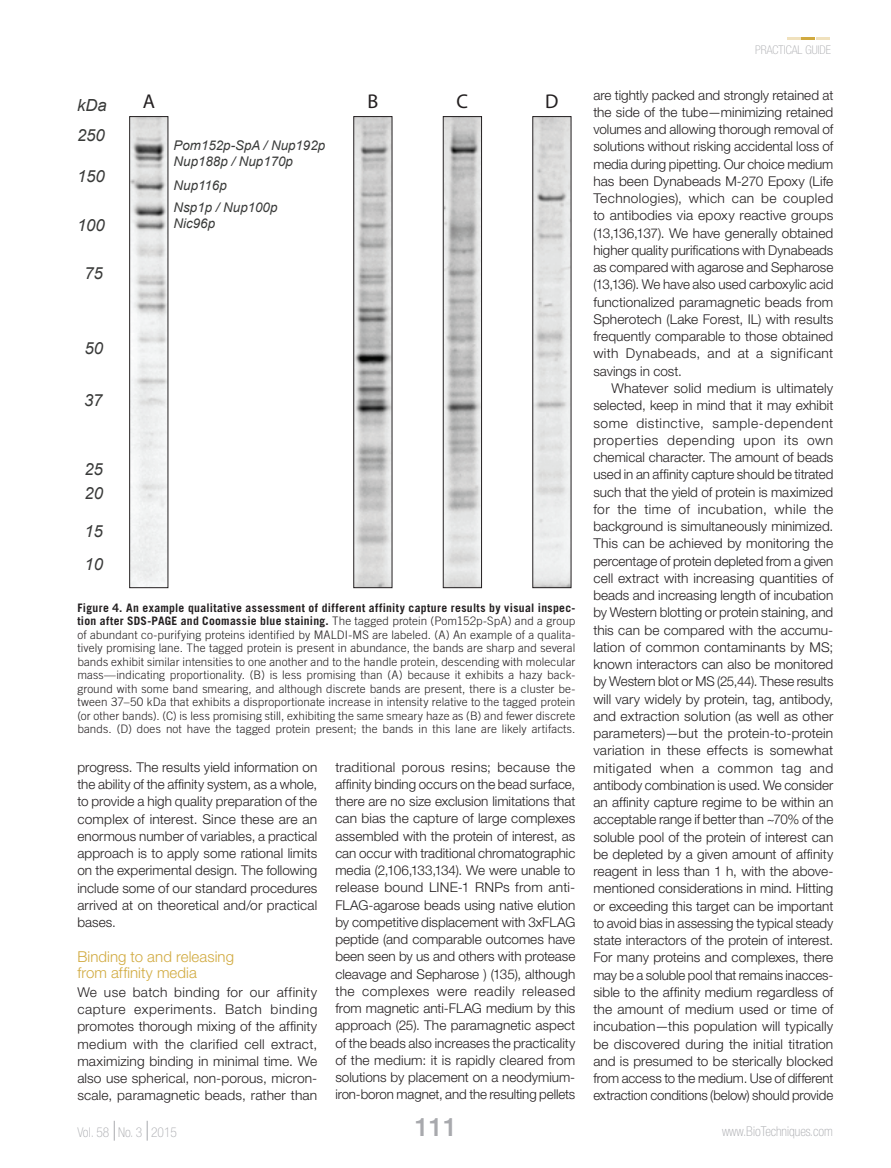
<style>
.page{position:relative;width:891px;height:1168px;background:#fff}
.page>*{position:absolute;margin:0;border:0;box-sizing:border-box;transform-origin:0 0}
.t1{font:500 25.5px "Helvetica Neue LT Std";color:#a8a9ad}
.t2{font:19.95px "Myriad Pro";color:#231f20}
.t3{font:italic 16.65px/23.9px "Arial";color:#393a39}
.Redesign__sub_headi{font:300 15px/15.8px "Helvetica Neue LT Std";letter-spacing:.005em;color:#d1aa40}
.Redesign__body_text{font:300 13.5px/17.2px "Helvetica Neue LT Std";letter-spacing:.005em;color:#231f20;text-align:justify}
.t4{font:100 condensed 13.5px "Helvetica Neue LT Std";color:#a8a9ad}
.t5{font:italic 13.35px/16px "Arial";color:#393a39}
.t6{font:100 condensed 12px "Helvetica Neue LT Std";color:#a8a9ad}
.Redesign__caption{font:300 11.7px/13.5px "Trade Gothic LT Std";letter-spacing:.005em;color:#231f20;text-align:justify}
.s1{font-weight:700}
.s2{color:#fff}
</style>
<div class="page">
<svg style="left:787px;top:38px;width:43px;height:2px"></svg>
<svg style="left:147px;top:1120px;width:1px;height:20px"></svg>
<svg style="left:114px;top:1120px;width:1px;height:20px"></svg>
<img style="left:131px;top:118px;width:35px;height:468px">
<div style="left:129px;top:116px;width:39px;height:472px;border:1px solid #231f20"></div>
<img style="left:445px;top:118px;width:35px;height:468px">
<div style="left:443px;top:116px;width:39px;height:472px;border:1px solid #231f20"></div>
<img style="left:534px;top:118px;width:35px;height:468px">
<img style="left:355px;top:118px;width:35px;height:468px">
<div style="left:353px;top:116px;width:39px;height:472px;border:1px solid #231f20"></div>
<p class="t3" style="left:77px;top:94px;width:31px">kDa</p>
<p class="t3" style="left:77px;top:124px;width:29px">250</p>
<p class="t3" style="left:77px;top:165px;width:29px">150</p>
<p class="t3" style="left:77px;top:213px;width:29px">100</p>
<p class="t3" style="left:84px;top:261px;width:20px">75</p>
<p class="t3" style="left:84px;top:336px;width:20px">50</p>
<p class="t3" style="left:84px;top:389px;width:20px">37</p>
<p class="t3" style="left:84px;top:457px;width:20px">25<br>20</p>
<p class="t3" style="left:84px;top:520px;width:20px">15</p>
<p class="t3" style="left:84px;top:552px;width:20px">10</p>
<p class="t2" style="left:143px;top:89px;width:14px">A</p>
<p class="t2" style="left:367px;top:89px;width:12px">B</p>
<p class="t2" style="left:457px;top:89px;width:13px">C</p>
<p class="t2" style="left:545px;top:89px;width:15px">D</p>
<p class="t5" style="left:174px;top:138px;width:153px">Pom152p-SpA / Nup192p<br>Nup188p / Nup170p</p>
<p class="t5" style="left:174px;top:175px;width:105px;line-height:21.8px">Nup116p<br>Nsp1p / Nup100p</p>
<p class="t5" style="left:174px;top:215px;width:43px">Nic96p</p>
<p class="Redesign__caption" style="left:77px;top:600px;width:500px"><span class="s1">Figure 4. An example qualitative assessment of different affinity capture results by visual inspec&shy;tion after SDS-PAGE and Coomassie blue staining.</span> The tagged protein (Pom152p-SpA) and a group of abundant co-purifying proteins identified by MALDI-MS are labeled. (A) An example of a qualita&shy;tively promising lane. The tagged protein is present in abundance, the bands are sharp and several bands exhibit similar intensities to one another and to the handle protein, descending with molecular mass—indicating proportionality. (B) is less promising than (A) because it exhibits a hazy back&shy;ground with some band smearing, and although discrete bands are present, there is a cluster be&shy;tween 37–50 kDa that exhibits a disproportionate increase in intensity relative to the tagged protein (or other bands). (C) is less promising still, exhibiting the same smeary haze as (B) and fewer discrete bands. (D) does not have the tagged protein present; the bands in this lane are likely artifacts.</p>
<p class="Redesign__body_text" style="left:77px;top:758px;width:242px">progress. The results yield information on the ability of the affinity system, as a whole, to provide a high quality preparation of the complex of interest. Since these are an enormous number of variables, a practical approach is to apply some rational limits on the experimental design. The following include some of our standard procedures arrived at on theoretical and/or practical bases.</p>
<p class="Redesign__sub_headi" style="left:77px;top:949px;width:158px">Binding to and releasing from affinity media</p>
<p class="Redesign__body_text" style="left:77px;top:983px;width:242px">We use batch binding for our affinity capture experiments. Batch binding promotes thorough mixing of the affinity medium with the clarified cell extract, maximizing binding in minimal time. We also use spherical, non-porous, micron&shy;scale, paramagnetic beads, rather than</p>
<p class="Redesign__body_text" style="left:335px;top:758px;width:242px">traditional porous resins; because the affinity binding occurs on the bead surface, there are no size exclusion limitations that can bias the capture of large complexes assembled with the protein of interest, as can occur with traditional chromatographic media (2,106,133,134). We were unable to release bound LINE-1 RNPs from anti-FLAG-agarose beads using native elution by competitive displacement with 3xFLAG peptide (and comparable outcomes have been seen by us and others with protease cleavage and Sepharose ) (135), although the complexes were readily released from magnetic anti-FLAG medium by this approach (25). The paramagnetic aspect of the beads also increases the practicality of the medium: it is rapidly cleared from solutions by placement on a neodymium&shy;iron-boron magnet, and the resulting pellets</p>
<p class="t6" style="left:755px;top:43px;width:77px">PRACTICAL GUIDE</p>
<p class="Redesign__body_text" style="left:593px;top:86px;width:242px">are tightly packed and strongly retained at the side of the tube—minimizing retained volumes and allowing thorough removal of solutions without risking accidental loss of media during pipetting. Our choice medium has been Dynabeads M-270 Epoxy (Life Technologies), which can be coupled to antibodies via epoxy reactive groups (13,136,137). We have generally obtained higher quality purifications with Dynabeads as compared with agarose and Sepharose (13,136). We have also used carboxylic acid functionalized paramagnetic beads from Spherotech (Lake Forest, IL) with results frequently comparable to those obtained with Dynabeads, and at a significant savings in cost.</p>
<p class="Redesign__body_text" style="left:593px;top:379px;width:242px;text-indent:18px">Whatever solid medium is ultimately selected, keep in mind that it may exhibit some distinctive, sample-dependent properties depending upon its own chemical character. The amount of beads used in an affinity capture should be titrated such that the yield of protein is maximized for the time of incubation, while the background is simultaneously minimized.<br>This can be achieved by monitoring the percentage of protein depleted from a given cell extract with increasing quantities of beads and increasing length of incubation by Western blotting or protein staining, and this can be compared with the accumu&shy;lation of common contaminants by MS; known interactors can also be monitored by Western blot or MS (25,44). These results will vary widely by protein, tag, antibody, and extraction solution (as well as other parameters)—but the protein-to-protein variation in these effects is somewhat mitigated when a common tag and antibody combination is used. We consider an affinity capture regime to be within an acceptable range if better than ~70% of the soluble pool of the protein of interest can be depleted by a given amount of affinity reagent in less than 1 h, with the above&shy;mentioned considerations in mind. Hitting or exceeding this target can be important to avoid bias in assessing the typical steady state interactors of the protein of interest.<br>For many proteins and complexes, there may be a soluble pool that remains inacces&shy;sible to the affinity medium regardless of the amount of medium used or time of incubation—this population will typically be discovered during the initial titration and is presumed to be sterically blocked from access to the medium. Use of different extraction conditions (below) should provide</p>
<p class="t4" style="left:77px;top:1124px;width:101px">Vol. 58 <span class="s2">|</span> No. 3 <span class="s2">|</span> 2015</p>
<h1 class="t1" style="left:415px;top:1111px;width:44px">111</h1>
<p class="t4" style="left:722px;top:1123px;width:112px">www.BioTechniques.com</p>
</div>
